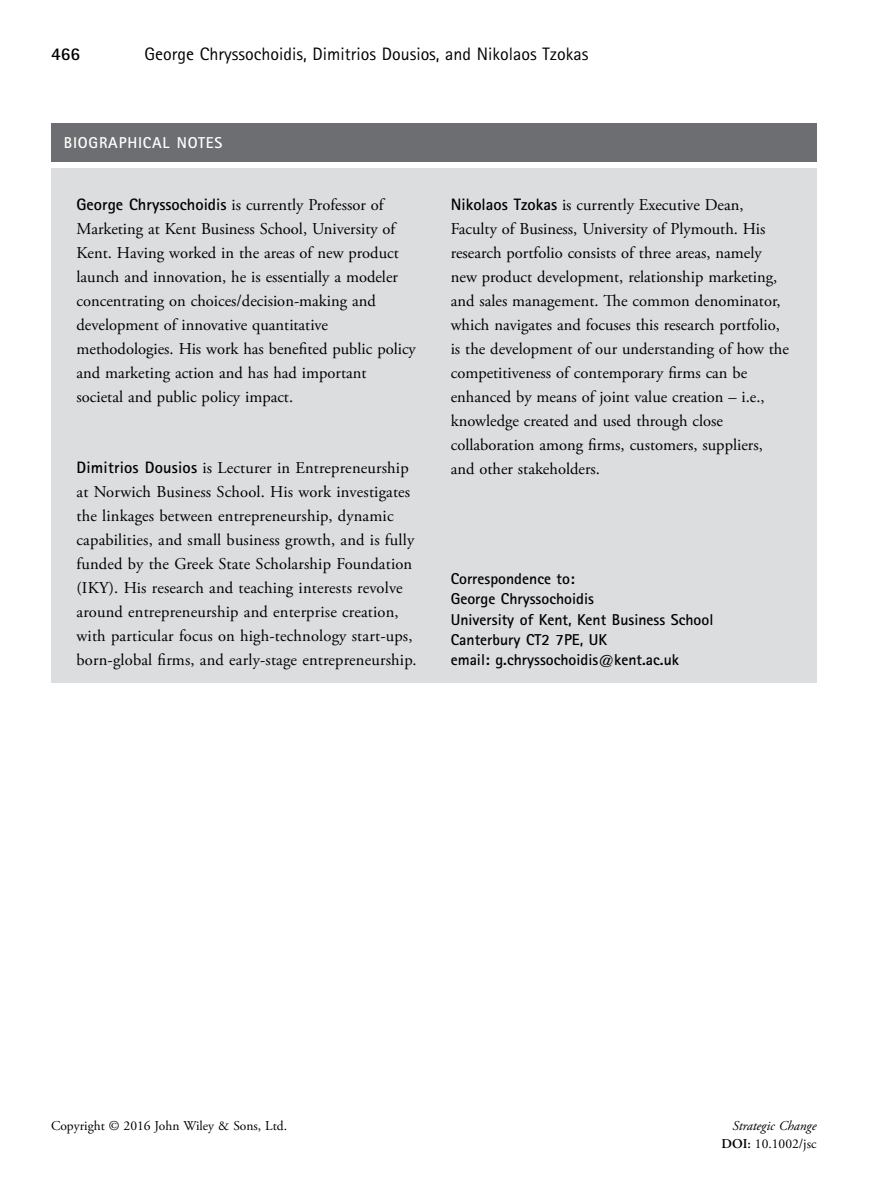
<style>
.page{position:relative;width:893px;height:1187px;background:#fff}
.page>*{position:absolute;margin:0;border:0;box-sizing:border-box;transform-origin:0 0}
.t1{font:18px "Rotis Sans Serif Std";color:#000}
.t2{font:700 18px "Rotis Sans Serif Std";color:#000}
.t3{font:16.5px/24px "Adobe Garamond Pro";color:#000}
.t4{font:700 15.75px/20.2px "Rotis Sans Serif Std";color:#000}
.t5{font:700 15.75px "Rotis Sans Serif Std";letter-spacing:.05em;color:#fff}
.t6{font:13.5px "Adobe Garamond Pro";color:#000}
.t7{font:italic 13.5px/18px "Adobe Garamond Pro";color:#000;text-align:right}
.s1{font-family:"Rotis Sans Serif Std";font-weight:700}
.s2{font-weight:600;font-style:normal}
.s3{font-style:normal}
</style>
<div class="page">
<div style="left:51px;top:168px;width:765px;height:515px;background:#dcddde"></div>
<div style="left:51px;top:123px;width:765px;height:39px;background:#6d6e71"></div>
<p class="t2" style="left:51px;top:43px;width:30px">466</p>
<p class="t1" style="left:145px;top:43px;width:445px">George Chryssochoidis, Dimitrios Dousios, and Nikolaos Tzokas</p>
<p class="t5" style="left:64px;top:133px;width:160px">BIOGRAPHICAL NOTES</p>
<p class="t3" style="left:77px;top:193px;width:341px"><span class="s1">George Chryssochoidis</span> is currently Professor of Marketing at Kent Business School, University of Kent. Having worked in the areas of new product launch and innovation, he is essentially a modeler concentrating on choices/decision-making and development of innovative quantitative methodologies. His work has benefited public policy and marketing action and has had important societal and public policy impact.</p>
<p class="t3" style="left:77px;top:456px;width:342px"><span class="s1">Dimitrios Dousios</span> is Lecturer in Entrepreneurship at Norwich Business School. His work investigates the linkages between entrepreneurship, dynamic capabilities, and small business growth, and is fully funded by the Greek State Scholarship Foundation (IKY). His research and teaching interests revolve around entrepreneurship and enterprise creation, with particular focus on high-technology start-ups, born-global firms, and early-stage entrepreneurship.</p>
<p class="t3" style="left:451px;top:193px;width:340px"><span class="s1">Nikolaos Tzokas</span> is currently Executive Dean, Faculty of Business, University of Plymouth. His research portfolio consists of three areas, namely new product development, relationship marketing, and sales management. The common denominator, which navigates and focuses this research portfolio, is the development of our understanding of how the competitiveness of contemporary firms can be enhanced by means of joint value creation – i.e., knowledge created and used through close collaboration among firms, customers, suppliers, and other stakeholders.</p>
<p class="t4" style="left:451px;top:568px;width:264px">Correspondence to:<br>George Chryssochoidis<br>University of Kent, Kent Business School<br>Canterbury CT2 7PE, UK<br>email: g.chryssochoidis@kent.ac.uk</p>
<p class="t6" style="left:51px;top:1117px;width:238px">Copyright © 2016 John Wiley &amp; Sons, Ltd.</p>
<p class="t7" style="left:721px;top:1117px;width:97px">Strategic Change<br><span class="s2">DOI:</span> <span class="s3">10.1002/jsc</span></p>
</div>
